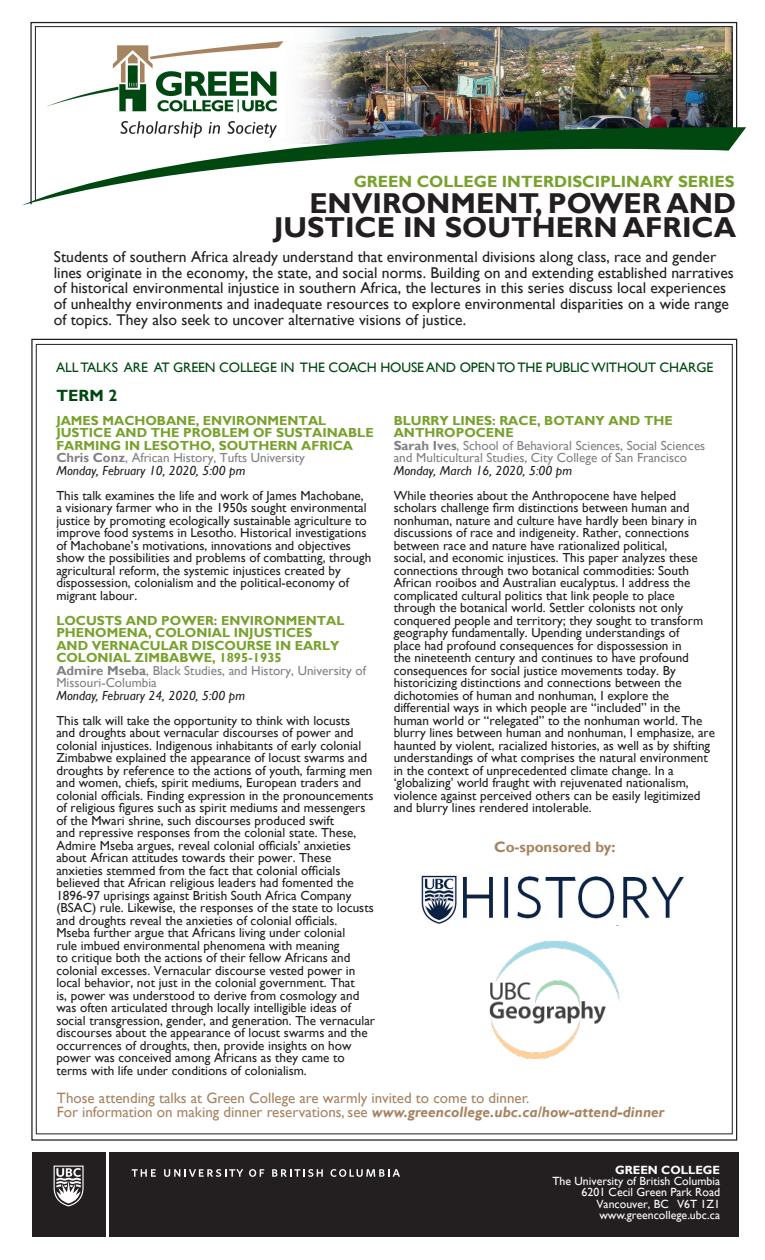
<style>
.page{position:relative;width:765px;height:1260px;background:#fff}
.page>*{position:absolute;margin:0;border:0;box-sizing:border-box;transform-origin:0 0}
.SubHeader_-_BLACK_CA{font:700 28.75px/23.8px "Gill Sans";color:#231f20;text-align:right}
.SubHeader_-_BLACK_CA-2{font:700 16.25px "Gill Sans";color:#78a22d}
.SubHeader_-_BLACK_CA-3{font:700 16.25px "Gill Sans";color:#004710}
.t1{font:15.62px/15.6px "Gill Sans";color:#231f20}
.Event_Header{font:15px/13.8px "Gill Sans";color:#a68462}
.Event_Header-2{font:700 15px "Gill Sans";color:#a68462}
.t2{font:13.75px "Gill Sans";letter-spacing:-.01em;color:#004710}
.SubHeader_-_BLACK_CA-4{font:13.12px/12.5px "Gill Sans";color:#231f20}
.SubHeader_-_BLACK_CA-5{font:700 13.12px/12.5px "Gill Sans";color:#78a22d}
.SubHeader_-_BLACK_CA-6{font:13.12px/12.5px "Gill Sans";color:#808285}
.t3{font:11.88px/11.2px "Gill Sans";color:#fff}
.t4{font:700 11.88px "Gill Sans";color:#fff}
.s1{color:#808285}
.s2{font-weight:400;color:#808285}
.s3{font-weight:400;font-style:italic;color:#231f20}
.s4{font-weight:700;color:#78a22d}
.s5{font-weight:700}
.s6{font-style:italic;color:#231f20}
.s7{font-weight:700;font-style:italic}
</style>
<div class="page">
<img style="left:30px;top:21px;width:708px;height:106px">
<img style="left:47px;top:42px;width:238px;height:85px">
<svg style="left:23px;top:127px;width:723px;height:78px"></svg>
<div style="left:32px;top:1152px;width:74px;height:85px;background:#231f20"></div>
<div style="left:110px;top:1152px;width:629px;height:85px;background:#231f20"></div>
<svg style="left:54px;top:1166px;width:30px;height:40px"></svg>
<svg style="left:132px;top:1169px;width:24px;height:8px"></svg>
<svg style="left:164px;top:1169px;width:79px;height:8px"></svg>
<svg style="left:249px;top:1169px;width:15px;height:8px"></svg>
<svg style="left:272px;top:1169px;width:51px;height:8px"></svg>
<svg style="left:330px;top:1169px;width:70px;height:8px"></svg>
<img style="left:421px;top:875px;width:263px;height:49px">
<img style="left:489px;top:941px;width:131px;height:118px">
<p class="SubHeader_-_BLACK_CA-2" style="left:354px;top:171px;width:383px">GREEN COLLEGE INTERDISCIPLINARY SERIES</p>
<p class="SubHeader_-_BLACK_CA" style="left:274px;top:192px;width:464px">ENVIRONMENT, POWER AND<br>JUSTICE IN SOUTHERN AFRICA</p>
<p class="t1" style="left:54px;top:249px;width:682px">Students of southern Africa already understand that environmental divisions along class, race and gender lines originate in the economy, the state, and social norms. Building on and extending established narratives of historical environmental injustice in southern Africa, the lectures in this series discuss local experiences of unhealthy environments and inadequate resources to explore environmental disparities on a wide range of topics. They also seek to uncover alternative visions of justice.</p>
<p class="t2" style="left:56px;top:359px;width:659px">ALL TALKS ARE AT GREEN COLLEGE IN THE COACH HOUSE AND OPEN TO THE PUBLIC WITHOUT CHARGE</p>
<p class="SubHeader_-_BLACK_CA-3" style="left:57px;top:386px;width:62px">TERM 2</p>
<p class="SubHeader_-_BLACK_CA-5" style="left:56px;top:414px;width:319px">JAMES MACHOBANE, ENVIRONMENTAL JUSTICE AND THE PROBLEM OF SUSTAINABLE FARMING IN LESOTHO, SOUTHERN AFRICA <span class="s1">Chris Conz</span><span class="s2">, African History, Tufts University<br></span><span class="s3">Monday, February 10, 2020, 5:00 pm</span></p>
<p class="SubHeader_-_BLACK_CA-4" style="left:56px;top:489px;width:316px">This talk examines the life and work of James Machobane, a visionary farmer who in the 1950s sought environmental justice by promoting ecologically sustainable agriculture to improve food systems in Lesotho. Historical investigations of Machobane’s motivations, innovations and objectives show the possibilities and problems of combatting, through agricultural reform, the systemic injustices created by dispossession, colonialism and the political-economy of migrant labour.</p>
<p class="SubHeader_-_BLACK_CA-5" style="left:56px;top:614px;width:311px">LOCUSTS AND POWER: ENVIRONMENTAL PHENOMENA, COLONIAL INJUSTICES<br>AND VERNACULAR DISCOURSE IN EARLY COLONIAL ZIMBABWE, 1895-1935<br><span class="s1">Admire Mseba</span><span class="s2">, Black Studies, and History, University of Missouri-Columbia<br></span><span class="s3">Monday, February 24, 2020, 5:00 pm</span></p>
<p class="SubHeader_-_BLACK_CA-4" style="left:56px;top:714px;width:320px">This talk will take the opportunity to think with locusts<br>and droughts about vernacular discourses of power and colonial injustices. Indigenous inhabitants of early colonial Zimbabwe explained the appearance of locust swarms and droughts by reference to the actions of youth, farming men and women, chiefs, spirit mediums, European traders and colonial officials. Finding expression in the pronouncements of religious figures such as spirit mediums and messengers of the Mwari shrine, such discourses produced swift<br>and repressive responses from the colonial state. These, Admire Mseba argues, reveal colonial officials’ anxieties about African attitudes towards their power. These anxieties stemmed from the fact that colonial officials believed that African religious leaders had fomented the 1896-97 uprisings against British South Africa Company (BSAC) rule. Likewise, the responses of the state to locusts and droughts reveal the anxieties of colonial officials.<br>Mseba further argue that Africans living under colonial<br>rule imbued environmental phenomena with meaning<br>to critique both the actions of their fellow Africans and colonial excesses. Vernacular discourse vested power in local behavior, not just in the colonial government. That<br>is, power was understood to derive from cosmology and was often articulated through locally intelligible ideas of social transgression, gender, and generation. The vernacular discourses about the appearance of locust swarms and the occurrences of droughts, then, provide insights on how power was conceived among Africans as they came to terms with life under conditions of colonialism.</p>
<p class="SubHeader_-_BLACK_CA-6" style="left:394px;top:414px;width:313px"><span class="s4">BLURRY LINES: RACE, BOTANY AND THE ANTHROPOCENE<br></span><span class="s5">Sarah Ives</span>, School of Behavioral Sciences, Social Sciences and Multicultural Studies, City College of San Francisco <span class="s6">Monday, March 16, 2020, 5:00 pm</span></p>
<p class="SubHeader_-_BLACK_CA-4" style="left:394px;top:489px;width:323px">While theories about the Anthropocene have helped scholars challenge firm distinctions between human and nonhuman, nature and culture have hardly been binary in discussions of race and indigeneity. Rather, connections between race and nature have rationalized political,<br>social, and economic injustices. This paper analyzes these connections through two botanical commodities: South African rooibos and Australian eucalyptus. I address the complicated cultural politics that link people to place through the botanical world. Settler colonists not only conquered people and territory; they sought to transform geography fundamentally. Upending understandings of<br>place had profound consequences for dispossession in<br>the nineteenth century and continues to have profound consequences for social justice movements today. By historicizing distinctions and connections between the dichotomies of human and nonhuman, I explore the differential ways in which people are “included” in the human world or “relegated” to the nonhuman world. The blurry lines between human and nonhuman, I emphasize, are haunted by violent, racialized histories, as well as by shifting understandings of what comprises the natural environment in the context of unprecedented climate change. In a ‘globalizing’ world fraught with rejuvenated nationalism, violence against perceived others can be easily legitimized and blurry lines rendered intolerable.</p>
<p class="Event_Header-2" style="left:494px;top:838px;width:123px">Co-sponsored by:</p>
<p class="Event_Header" style="left:57px;top:1091px;width:609px">Those attending talks at Green College are warmly invited to come to dinner.<br>For information on making dinner reservations, see <span class="s7">www.greencollege.ubc.ca/how-attend-dinner</span></p>
<p class="t4" style="left:615px;top:1163px;width:106px">GREEN COLLEGE</p>
<p class="t3" style="left:552px;top:1176px;width:169px">The University of British Columbia</p>
<p class="t3" style="left:582px;top:1187px;width:140px">6201 Cecil Green Park Road</p>
<p class="t3" style="left:596px;top:1198px;width:125px">Vancouver, BC V6T 1Z1 www.greencollege.ubc.ca</p>
</div>
